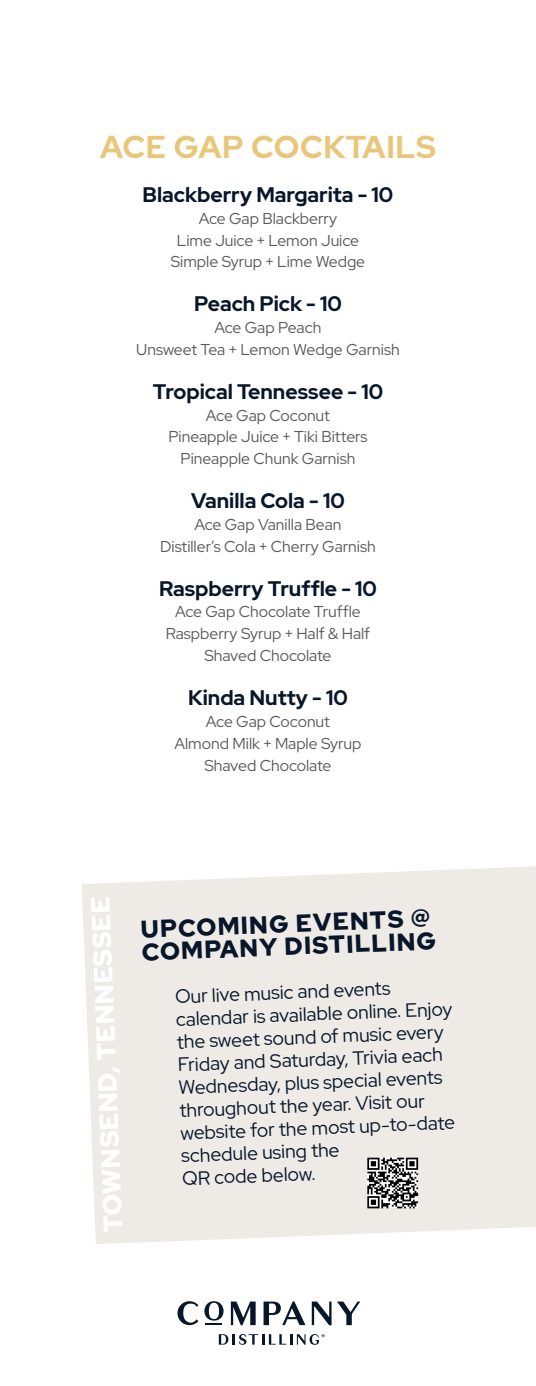
<style>
.page{position:relative;width:536px;height:1386px;background:#fff}
.page>*{position:absolute;margin:0;border:0;box-sizing:border-box;transform-origin:0 0}
.t1{font:700 31.5px "Red Hat Display";letter-spacing:.02em;color:#e9c77a}
.t2{font:900 26.25px "Red Hat Display";color:#fff}
.t3{font:900 24.5px/22.6px "Red Hat Display";color:#08162a}
.t4{font:700 21px "Red Hat Display";color:#08162a}
.t5{font:19.25px/22.8px "Red Hat Display";color:#08162a}
.t6{font:15.75px/21.9px "Red Hat Display";color:#58595b;text-align:center}
</style>
<div class="page">
<svg style="left:204px;top:1301px;width:19px;height:24px"></svg>
<svg style="left:231px;top:1302px;width:24px;height:23px"></svg>
<svg style="left:263px;top:1301px;width:42px;height:24px"></svg>
<svg style="left:311px;top:1302px;width:20px;height:23px"></svg>
<svg style="left:337px;top:1302px;width:23px;height:23px"></svg>
<svg style="left:177px;top:1301px;width:21px;height:24px"></svg>
<svg style="left:219px;top:1334px;width:105px;height:11px"></svg>
<div style="left:82px;top:866px;width:454px;height:378px;background:#eeebe7"></div>
<svg style="left:367px;top:1158px;width:51px;height:50px"></svg>
<h1 class="t1" style="left:100px;top:126px;width:337px">ACE GAP COCKTAILS</h1>
<h3 class="t4" style="left:142px;top:181px;width:252px">Blackberry Margarita - 10</h3>
<p class="t6" style="left:171px;top:207px;width:196px">Ace Gap Blackberry<br>Lime Juice + Lemon Juice<br>Simple Syrup + Lime Wedge</p>
<h3 class="t4" style="left:194px;top:290px;width:149px">Peach Pick - 10</h3>
<p class="t6" style="left:136px;top:316px;width:265px">Ace Gap Peach<br>Unsweet Tea + Lemon Wedge Garnish</p>
<h3 class="t4" style="left:153px;top:378px;width:232px">Tropical Tennessee - 10</h3>
<p class="t6" style="left:168px;top:404px;width:201px">Ace Gap Coconut<br>Pineapple Juice + Tiki Bitters<br>Pineapple Chunk Garnish</p>
<h3 class="t4" style="left:191px;top:487px;width:155px">Vanilla Cola - 10</h3>
<p class="t6" style="left:160px;top:513px;width:217px">Ace Gap Vanilla Bean<br>Distiller’s Cola + Cherry Garnish</p>
<h3 class="t4" style="left:159px;top:574px;width:219px">Raspberry Truffle - 10</h3>
<p class="t6" style="left:166px;top:601px;width:206px">Ace Gap Chocolate Truffle<br>Raspberry Syrup + Half &amp; Half<br>Shaved Chocolate</p>
<h3 class="t4" style="left:188px;top:684px;width:161px">Kinda Nutty - 10</h3>
<p class="t6" style="left:174px;top:710px;width:188px">Ace Gap Coconut<br>Almond Milk + Maple Syrup<br>Shaved Chocolate</p>
<h2 class="t2" style="left:95px;top:1233px;width:338px;rotate:-92deg">TOWNSEND, TENNESSEE</h2>
<h3 class="t3" style="left:140px;top:917px;width:296px;rotate:-2deg">UPCOMING EVENTS @<br>COMPANY DISTILLING</h3>
<p class="t5" style="left:175px;top:984px;width:278px;rotate:-2deg">Our live music and events calendar is available online. Enjoy the sweet sound of music every<br>Friday and Saturday, Trivia each<br>Wednesday, plus special events throughout the year. Visit our website for the most up-to-date schedule using the<br>QR code below.</p>
</div>
